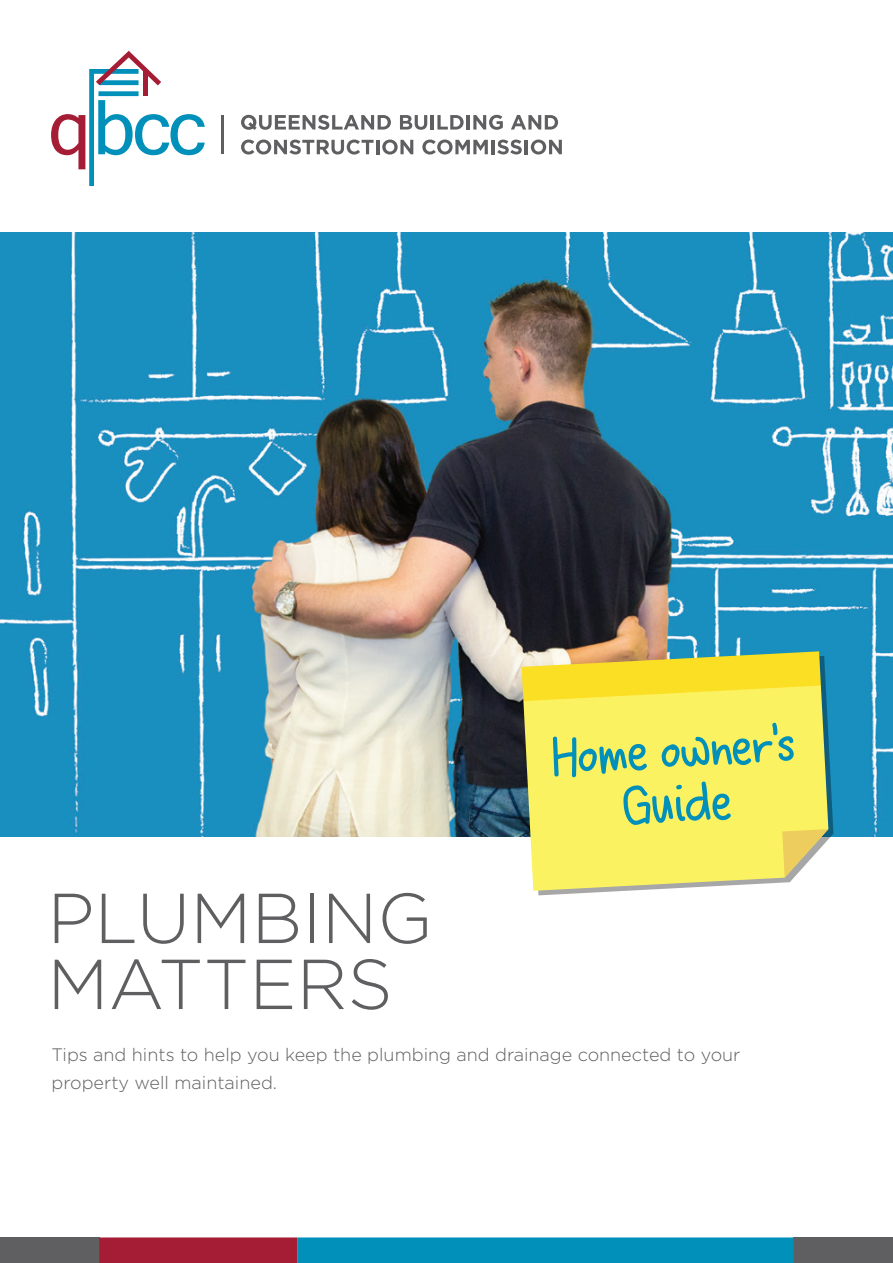
<style>
.page{position:relative;width:893px;height:1263px;background:#fff}
.page>*{position:absolute;margin:0;border:0;box-sizing:border-box;transform-origin:0 0}
.t1{font:300 70.5px/66px "Gotham";color:#5f5f62}
.t2{font:61.5px/54px "Sloppy Hand";color:#0090ba;text-align:center}
.t3{font:300 18px/28.5px "Gotham";color:#5f5f62}
</style>
<div class="page">
<img style="left:0;top:232px;width:893px;height:604px">
<svg style="left:241px;top:115px;width:150px;height:15px"></svg>
<svg style="left:400px;top:115px;width:27px;height:15px"></svg>
<hr style="left:431px;top:115px;width:3px;height:15px;background:#5f5f62">
<svg style="left:437px;top:115px;width:27px;height:15px"></svg>
<hr style="left:467px;top:115px;width:3px;height:15px;background:#5f5f62">
<svg style="left:473px;top:115px;width:30px;height:15px"></svg>
<svg style="left:511px;top:115px;width:47px;height:15px"></svg>
<svg style="left:241px;top:140px;width:132px;height:15px"></svg>
<hr style="left:376px;top:140px;width:3px;height:14px;background:#5f5f62">
<svg style="left:382px;top:140px;width:31px;height:15px"></svg>
<svg style="left:422px;top:140px;width:66px;height:15px"></svg>
<hr style="left:491px;top:140px;width:4px;height:14px;background:#5f5f62">
<svg style="left:497px;top:140px;width:25px;height:14px"></svg>
<hr style="left:525px;top:140px;width:3px;height:14px;background:#5f5f62">
<svg style="left:531px;top:140px;width:31px;height:15px"></svg>
<svg style="left:51px;top:51px;width:154px;height:135px"></svg>
<div style="left:143px;top:71px;width:5px;height:25px;background:#a51d35"></div>
<hr style="left:221px;top:115px;width:3px;height:39px;background:#5f5f62">
<div style="left:0;top:1237px;width:99px;height:26px;background:#5f5f62"></div>
<div style="left:794px;top:1237px;width:99px;height:26px;background:#5f5f62"></div>
<svg style="left:99px;top:1237px;width:695px;height:26px"></svg>
<svg style="left:538px;top:656px;width:295px;height:239px"></svg>
<svg style="left:522px;top:651px;width:306px;height:240px;fill:#fbf261"></svg>
<svg style="left:522px;top:651px;width:299px;height:50px"></svg>
<svg style="left:782px;top:829px;width:46px;height:49px"></svg>
<p class="t2" style="left:554px;top:734px;width:244px;rotate:-3deg">Home owner's<br>Guide</p>
<p class="t1" style="left:47px;top:883px;width:387px">PLUMBING<br>MATTERS</p>
<p class="t3" style="left:52px;top:1040px;width:690px">Tips and hints to help you keep the plumbing and drainage connected to your property well maintained.</p>
</div>
